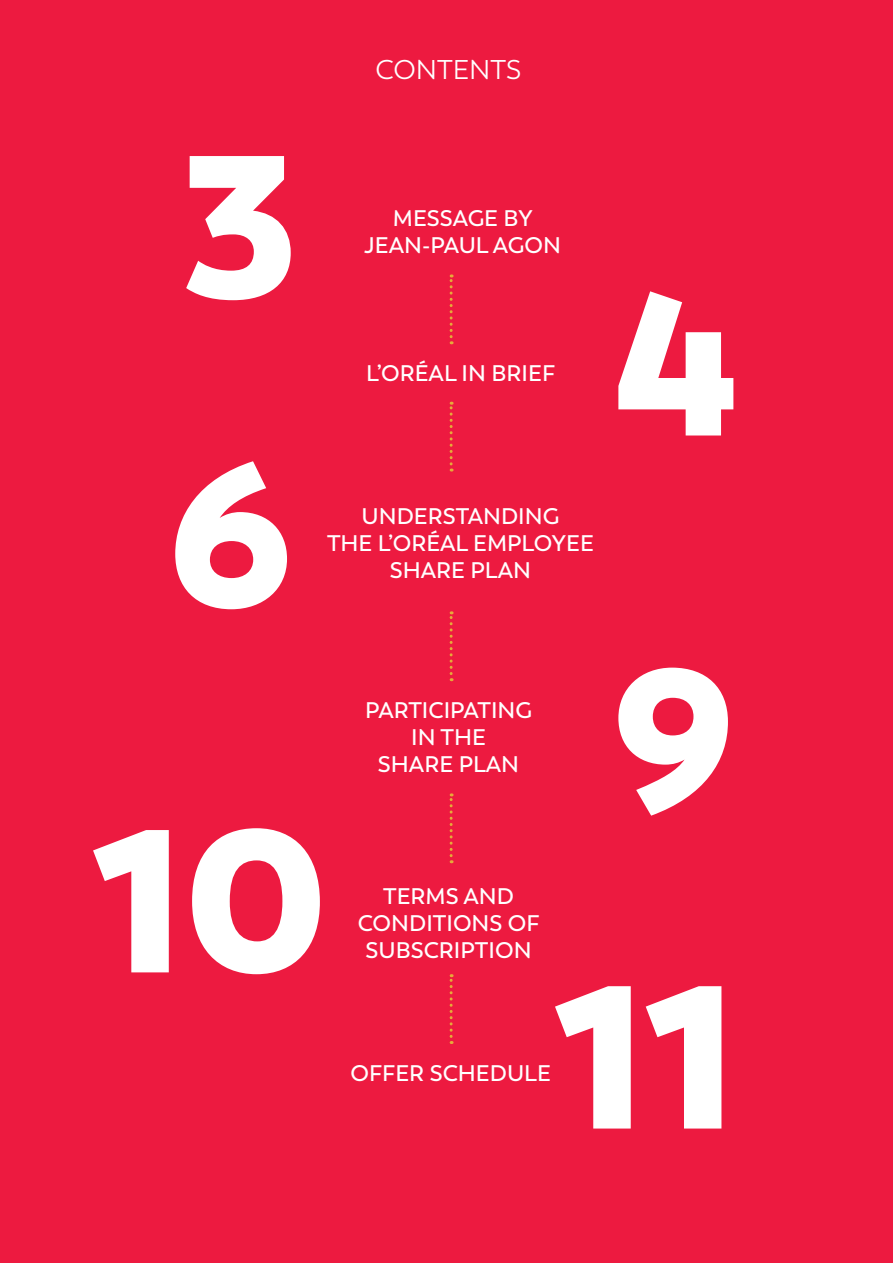
<style>
.page{position:relative;width:893px;height:1263px;background:#ed1a40}
.page>*{position:absolute;margin:0;border:0;box-sizing:border-box;transform-origin:0 0}
.t1{font:800 202.5px "Trenda";color:#fff}
.t2{font:27px "Trenda";color:#fff}
.t3{font:600 22.5px/27px "Trenda";color:#fff;text-align:center}
</style>
<div class="page">
<svg style="left:450px;top:274px;width:3px;height:70px"></svg>
<svg style="left:450px;top:402px;width:3px;height:69px"></svg>
<svg style="left:450px;top:611px;width:3px;height:70px"></svg>
<svg style="left:450px;top:793px;width:3px;height:70px"></svg>
<svg style="left:450px;top:974px;width:3px;height:70px"></svg>
<p class="t2" style="left:376px;top:54px;width:147px">CONTENTS</p>
<h1 class="t1" style="left:186px;top:95px;width:115px">3</h1>
<h1 class="t1" style="left:170px;top:404px;width:124px">6</h1>
<p class="t3" style="left:364px;top:204px;width:198px">MESSAGE BY<br>JEAN-PAUL AGON</p>
<p class="t3" style="left:366px;top:360px;width:190px">L’ORÉAL IN BRIEF</p>
<p class="t3" style="left:327px;top:503px;width:268px">UNDERSTANDING<br>THE L’ORÉAL EMPLOYEE<br>SHARE PLAN</p>
<p class="t3" style="left:365px;top:697px;width:169px">PARTICIPATING<br>IN THE<br>SHARE PLAN</p>
<h1 class="t1" style="left:93px;top:769px;width:237px">10</h1>
<p class="t3" style="left:358px;top:883px;width:183px">TERMS AND<br>CONDITIONS OF<br>SUBSCRIPTION</p>
<h1 class="t1" style="left:615px;top:233px;width:126px">4</h1>
<h1 class="t1" style="left:612px;top:609px;width:123px">9</h1>
<h1 class="t1" style="left:555px;top:926px;width:183px">11</h1>
<p class="t3" style="left:351px;top:1060px;width:202px">OFFER SCHEDULE</p>
</div>
